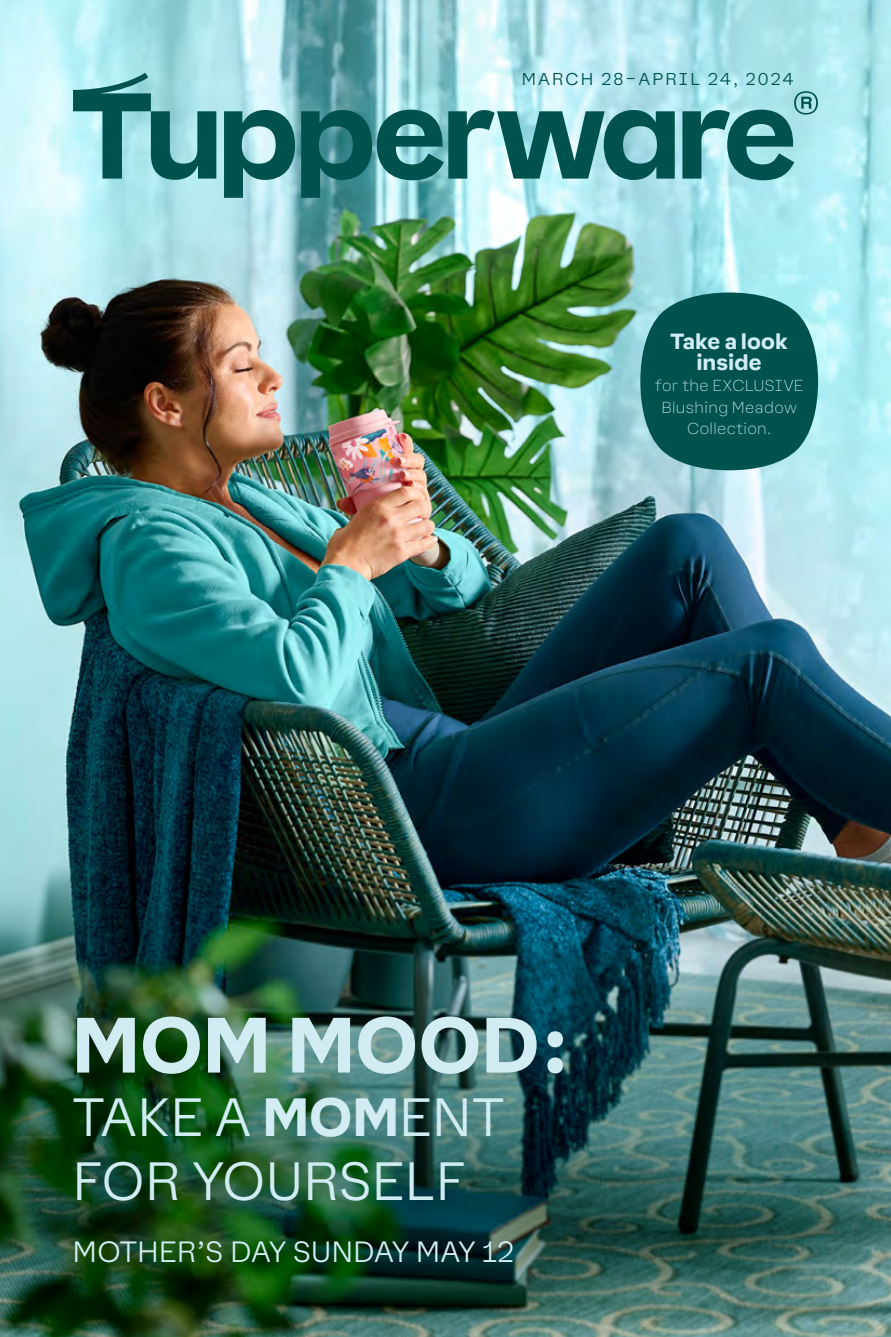
<style>
.page{position:relative;width:891px;height:1337px;background:#fff}
.page>*{position:absolute;margin:0;border:0;box-sizing:border-box;transform-origin:0 0}
.t1{font:700 72px "Earl Sans";letter-spacing:.02em;color:#d1edf3}
.t2{font:300 49.5px/63.4px "Earl Sans";letter-spacing:.02em;color:#d1edf3}
.t3{font:300 27px "Earl Sans";letter-spacing:.02em;color:#d1edf3}
.t4{font:700 20.25px/21.4px "Earl Sans";letter-spacing:.015em;color:#d1edf3;text-align:center}
.t5{font:300 15.75px "Earl Sans";letter-spacing:.14em;color:#00524f}
.t6{font:100 14.62px/21.4px "Earl Sans";letter-spacing:.025em;color:#d1edf3;text-align:center}
.s1{font-weight:700}
</style>
<div class="page">
<img style="left:0;top:0;width:891px;height:938px">
<svg style="left:0;top:938px;width:87px;height:398px;background:#285338"></svg>
<img style="left:87px;top:938px;width:209px;height:398px">
<img style="left:296px;top:938px;width:245px;height:398px">
<img style="left:541px;top:938px;width:350px;height:398px">
<svg style="left:640px;top:292px;width:178px;height:178px;background:#1b6867"></svg>
<svg style="left:73px;top:73px;width:745px;height:125px;background:#72b0b4"></svg>
<p class="t5" style="left:522px;top:66px;width:274px">MARCH 28–APRIL 24, 2024</p>
<h3 class="t4" style="left:671px;top:328px;width:119px">Take a look inside</h3>
<p class="t6" style="left:655px;top:374px;width:150px">for the EXCLUSIVE<br>Blushing Meadow<br>Collection.</p>
<h1 class="t1" style="left:73px;top:982px;width:498px">MOM MOOD:</h1>
<h2 class="t2" style="left:73px;top:1082px;width:433px">TAKE A <span class="s1">MOM</span>ENT<br>FOR YOURSELF</h2>
<h3 class="t3" style="left:73px;top:1229px;width:443px">MOTHER'S DAY SUNDAY MAY 12</h3>
</div>
